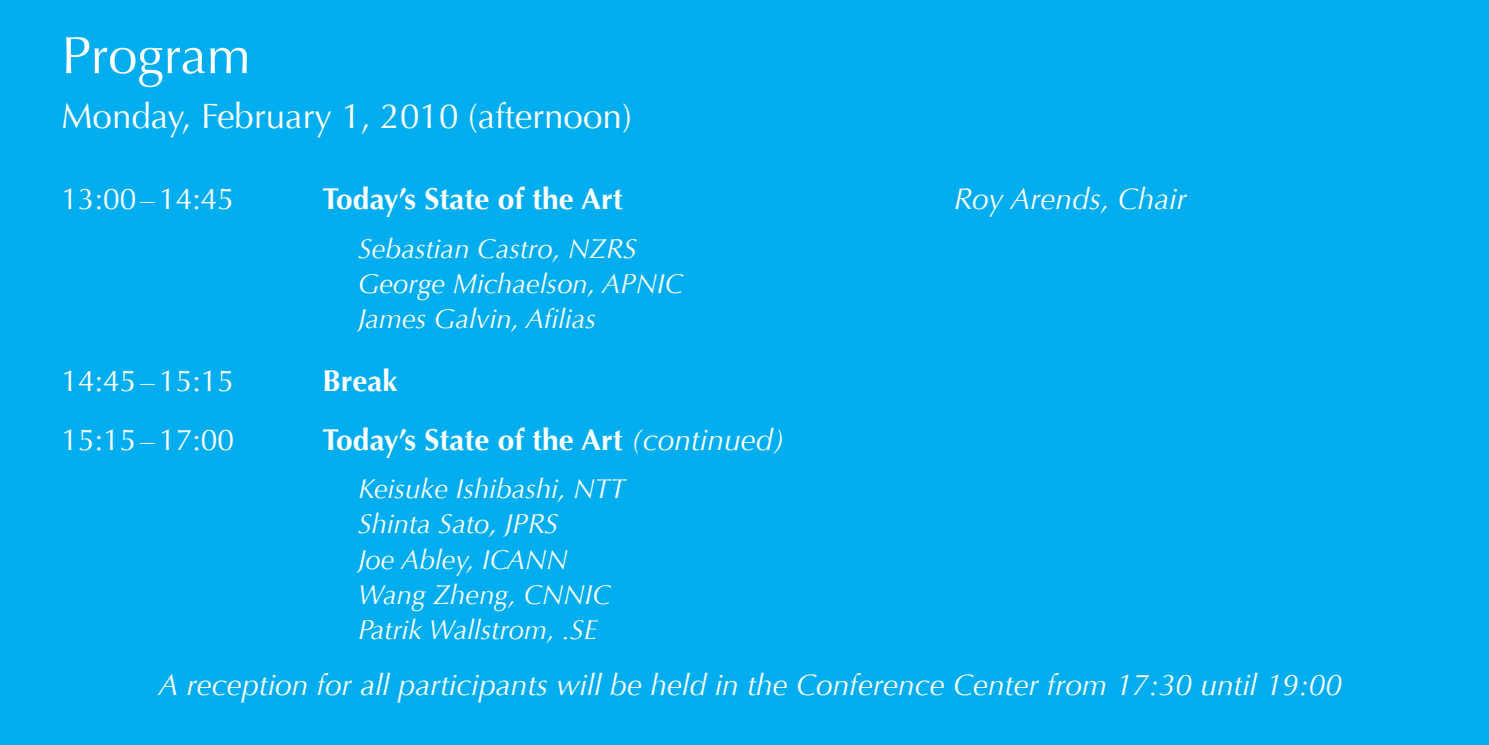
<style>
.page{position:relative;width:1489px;height:745px;background:#fff}
.page>*{position:absolute;margin:0;border:0;box-sizing:border-box;transform-origin:0 0}
.t1{font:52.5px "Optima";color:#fff}
.t2{font:35px "Optima";color:#fff}
.t3{font:italic 30px "Optima";color:#fff}
.t4{font:700 30px "Optima";color:#fff}
.t5{font:30px "Optima";color:#fff}
.t6{font:italic 27.5px "Optima";color:#fff}
.s1{font-weight:400;font-style:italic}
</style>
<div class="page">
<div style="left:0;top:0;width:1488px;height:744px;background:#00aeef"></div>
<p class="t1" style="left:61px;top:25px;width:190px">Program</p>
<p class="t2" style="left:61px;top:96px;width:571px">Monday, February 1, 2010 (afternoon)</p>
<p class="t5" style="left:61px;top:181px;width:174px">13:00–14:45</p>
<p class="t4" style="left:322px;top:181px;width:302px">Today’s State of the Art</p>
<p class="t3" style="left:953px;top:181px;width:235px">Roy Arends, Chair</p>
<p class="t6" style="left:358px;top:232px;width:280px">Sebastian Castro, NZRS</p>
<p class="t6" style="left:358px;top:267px;width:327px">George Michaelson, APNIC</p>
<p class="t6" style="left:358px;top:302px;width:240px">James Galvin, Afilias</p>
<p class="t5" style="left:61px;top:363px;width:174px">14:45–15:15</p>
<p class="t4" style="left:322px;top:363px;width:76px">Break</p>
<p class="t5" style="left:61px;top:422px;width:174px">15:15–17:00</p>
<p class="t4" style="left:322px;top:422px;width:463px">Today’s State of the Art <span class="s1">(continued)</span></p>
<p class="t6" style="left:358px;top:472px;width:269px">Keisuke Ishibashi, NTT</p>
<p class="t6" style="left:358px;top:507px;width:202px">Shinta Sato, JPRS</p>
<p class="t6" style="left:358px;top:542px;width:211px">Joe Abley, ICANN</p>
<p class="t6" style="left:358px;top:577px;width:254px">Wang Zheng, CNNIC</p>
<p class="t6" style="left:358px;top:612px;width:241px">Patrik Wallstrom, .SE</p>
<p class="t3" style="left:158px;top:666px;width:1185px">A reception for all participants will be held in the Conference Center from 17:30 until 19:00</p>
</div>
